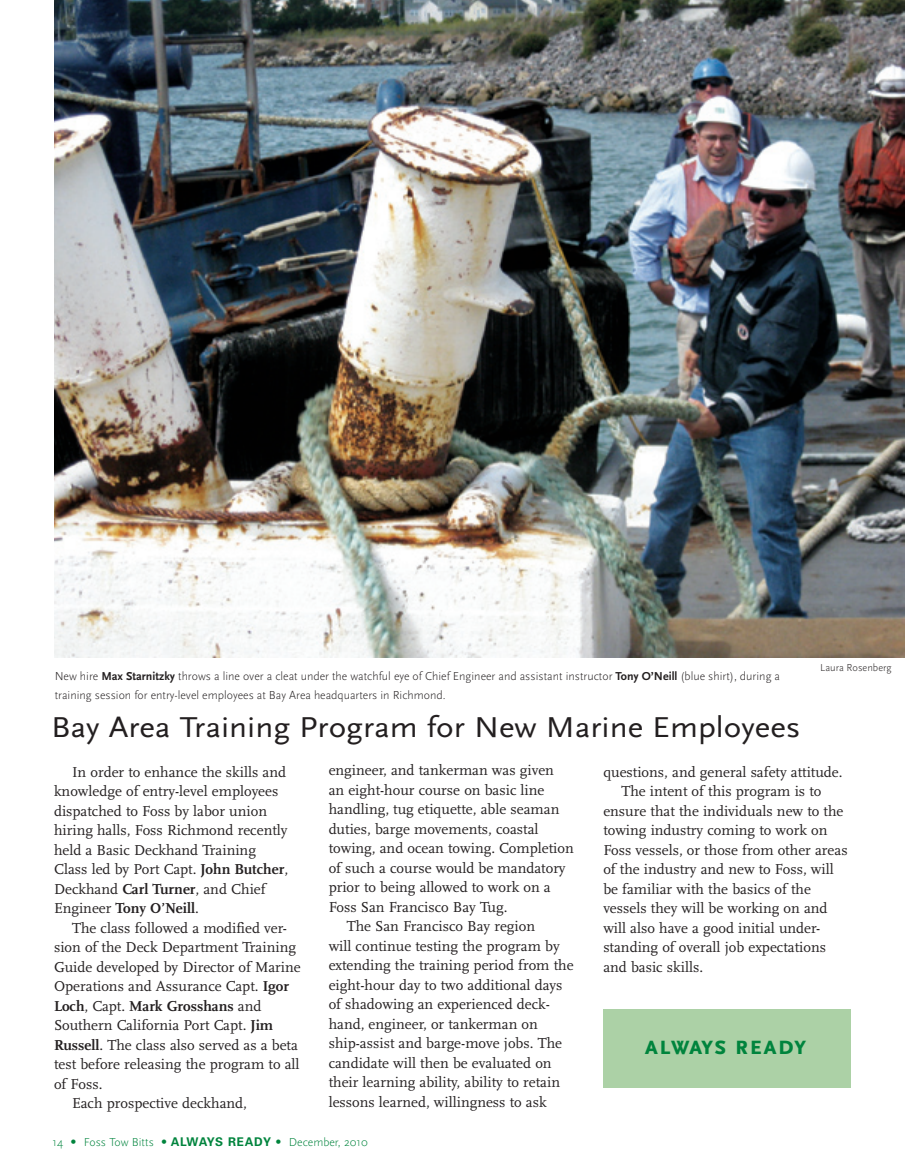
<style>
.page{position:relative;width:905px;height:1175px;background:#fff}
.page>*{position:absolute;margin:0;border:0;box-sizing:border-box;transform-origin:0 0}
.t1{font:30px "Scala Sans";color:#231f20;scale:1.1 1}
.t2{font:700 27px "Scala Sans Caps";letter-spacing:.025em;color:#00843d}
.t3{font:15px/19.5px "Scala";color:#231f20}
.t4{font:700 15px "Scala";color:#231f20}
.t5{font:300 12px/19.5px "Scala Sans";color:#231f20}
.t6{font:300 12px "Scala Sans";color:#00843d}
.t7{font:300 10.5px "Scala Sans";color:#231f20}
.s1{font-weight:700}
.s2{font-weight:400}
.s3{font-family:"Univers"}
.s4{font-family:"Univers";font-weight:700}
</style>
<div class="page">
<img style="left:55px;top:0;width:849px;height:657px">
<div style="left:603px;top:1009px;width:247px;height:78px;background:#acd1a6"></div>
<p class="t5" style="left:55px;top:666px;width:727px">New hire <span class="s1">Max Starnitzky</span> throws a line over a cleat under the watchful eye of Chief Engineer and assistant instructor <span class="s1">Tony O’Neill</span> (blue shirt), during a training session for entry-level employees at Bay Area headquarters in Richmond.</p>
<p class="t7" style="left:820px;top:662px;width:73px">Laura Rosenberg</p>
<h1 class="t1" style="left:51px;top:709px;width:683px">Bay Area Training Program for New Marine Employees</h1>
<p class="t3" style="left:328px;top:760px;width:227px">engineer, and tankerman was given</p>
<p class="t3" style="left:328px;top:780px;width:217px">an eight-hour course on basic line</p>
<p class="t3" style="left:328px;top:799px;width:232px">handling, tug etiquette, able seaman</p>
<p class="t3" style="left:328px;top:819px;width:211px">duties, barge movements, coastal</p>
<p class="t3" style="left:328px;top:838px;width:246px">towing, and ocean towing. Completion</p>
<p class="t3" style="left:328px;top:858px;width:238px">of such a course would be mandatory</p>
<p class="t3" style="left:328px;top:877px;width:224px">prior to being allowed to work on a</p>
<p class="t3" style="left:328px;top:897px;width:180px">Foss San Francisco Bay Tug.</p>
<p class="t3" style="left:347px;top:916px;width:190px">The San Francisco Bay region</p>
<p class="t3" style="left:328px;top:936px;width:232px">will continue testing the program by</p>
<p class="t3" style="left:328px;top:955px;width:246px">extending the training period from the</p>
<p class="t3" style="left:328px;top:975px;width:235px">eight-hour day to two additional days</p>
<p class="t3" style="left:328px;top:994px;width:223px">of shadowing an experienced deck-</p>
<p class="t3" style="left:328px;top:1014px;width:211px">hand, engineer, or tankerman on</p>
<p class="t3" style="left:328px;top:1033px;width:235px">ship-assist and barge-move jobs. The</p>
<p class="t3" style="left:328px;top:1053px;width:224px">candidate will then be evaluated on</p>
<p class="t3" style="left:328px;top:1072px;width:233px">their learning ability, ability to retain</p>
<p class="t3" style="left:328px;top:1092px;width:219px">lessons learned, willingness to ask</p>
<p class="t3" style="left:603px;top:762px;width:241px">questions, and general safety attitude.</p>
<p class="t3" style="left:621px;top:781px;width:201px">The intent of this program is to</p>
<p class="t3" style="left:603px;top:801px;width:241px">ensure that the individuals new to the</p>
<p class="t3" style="left:603px;top:820px;width:226px">towing industry coming to work on</p>
<p class="t3" style="left:603px;top:840px;width:246px">Foss vessels, or those from other areas</p>
<p class="t3" style="left:603px;top:859px;width:232px">of the industry and new to Foss, will</p>
<p class="t3" style="left:603px;top:879px;width:209px">be familiar with the basics of the</p>
<p class="t3" style="left:603px;top:898px;width:226px">vessels they will be working on and</p>
<p class="t3" style="left:603px;top:918px;width:218px">will also have a good initial under-</p>
<p class="t3" style="left:603px;top:937px;width:224px">standing of overall job expectations</p>
<p class="t3" style="left:603px;top:957px;width:101px">and basic skills.</p>
<p class="t3" style="left:54px;top:762px;width:235px;text-indent:18px">In order to enhance the skills and knowledge of entry-level employees dispatched to Foss by labor union hiring halls, Foss Richmond recently held a Basic Deckhand Training<br>Class led by Port Capt. <span class="s1">John Butcher</span>,<br>Deckhand <span class="s1">Carl Turner</span>, and Chief<br>Engineer <span class="s1">Tony O’Neill</span>.</p>
<p class="t3" style="left:72px;top:918px;width:216px">The class followed a modified ver-</p>
<p class="t3" style="left:54px;top:937px;width:243px">sion of the Deck Department Training</p>
<p class="t3" style="left:54px;top:957px;width:248px">Guide developed by Director of Marine</p>
<p class="t3" style="left:54px;top:976px;width:236px">Operations and Assurance Capt. <span class="s1">Igor</span></p>
<p class="t4" style="left:54px;top:996px;width:209px">Loch<span class="s2">, Capt.</span> Mark Grosshans <span class="s2">and</span></p>
<p class="t3" style="left:54px;top:1015px;width:221px">Southern California Port Capt. <span class="s1">Jim</span></p>
<p class="t3" style="left:54px;top:1035px;width:245px"><span class="s1">Russell</span>. The class also served as a beta</p>
<p class="t3" style="left:54px;top:1054px;width:247px">test before releasing the program to all</p>
<p class="t3" style="left:54px;top:1074px;width:50px">of Foss.</p>
<p class="t3" style="left:72px;top:1093px;width:176px">Each prospective deckhand,</p>
<h2 class="t2" style="left:644px;top:1028px;width:163px">always ready</h2>
<p class="t6" style="left:52px;top:1135px;width:316px">14 <span class="s3">•</span> Foss Tow Bitts <span class="s3">•</span> <span class="s4">ALWAYS READY</span> <span class="s3">•</span> December, 2010</p>
</div>
